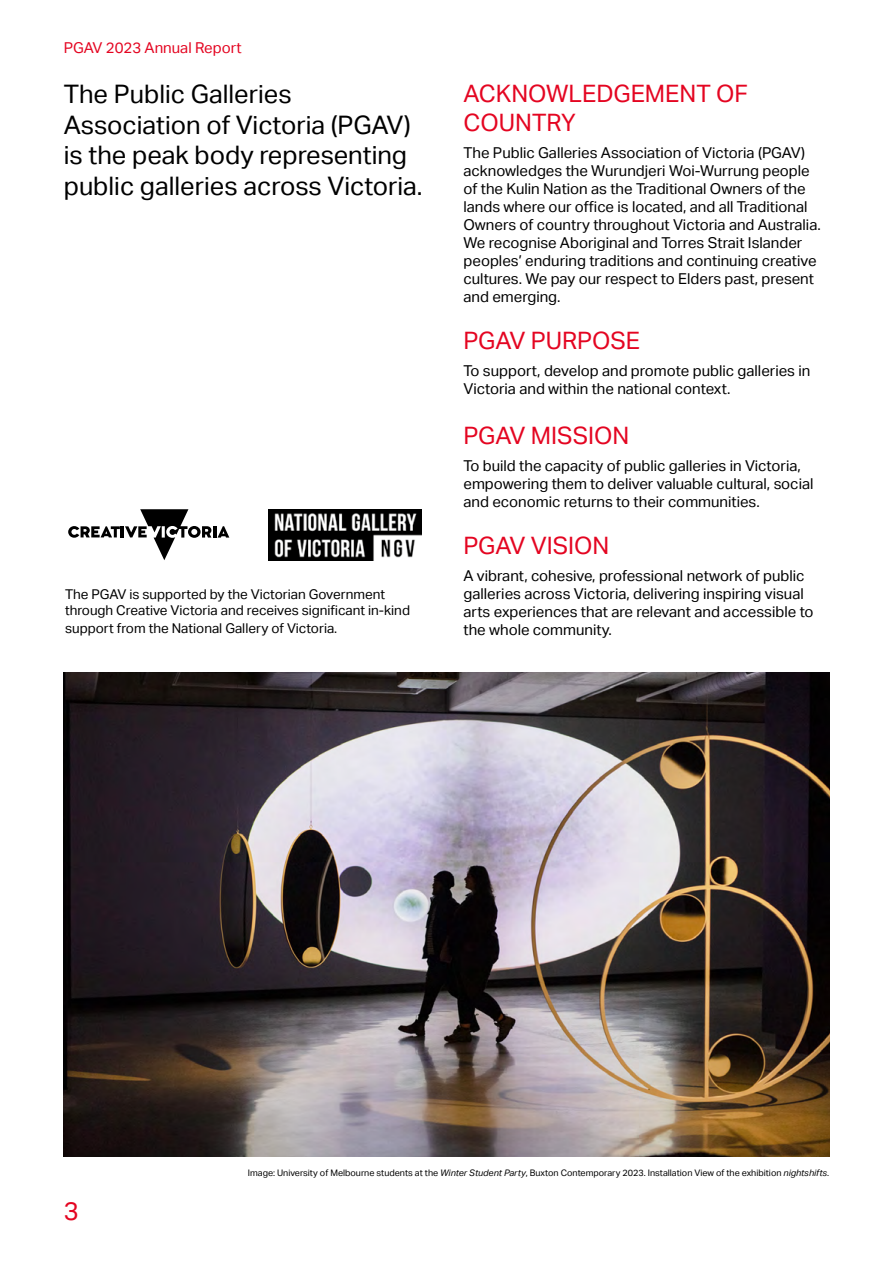
<style>
.page{position:relative;width:893px;height:1263px;background:#fff}
.page>*{position:absolute;margin:0;border:0;box-sizing:border-box;transform-origin:0 0}
.t1{font:25.5px/30.6px "Aktiv Grotesk";color:#000}
.t2{font:25.5px "Aktiv Grotesk";color:#e40521}
.t3{font:24px/28.8px "Aktiv Grotesk";color:#e40521}
.t4{font:15px/18px "Aktiv Grotesk";color:#000}
.t5{font:15px "Aktiv Grotesk";color:#e40521}
.t6{font:13.5px/16.2px "Aktiv Grotesk";color:#000}
.t7{font:9px "Aktiv Grotesk";color:#000}
.s1{font-style:italic}
</style>
<div class="page">
<svg style="left:68px;top:509px;width:161px;height:51px"></svg>
<img style="left:269px;top:509px;width:152px;height:51px">
<img style="left:64px;top:672px;width:765px;height:485px">
<p class="t5" style="left:64px;top:39px;width:179px">PGAV 2023 Annual Report</p>
<h1 class="t1" style="left:64px;top:79px;width:360px">The Public Galleries<br>Association of Victoria (PGAV) is the peak body representing public galleries across Victoria.</h1>
<h2 class="t3" style="left:463px;top:79px;width:286px">ACKNOWLEDGEMENT OF<br>COUNTRY</h2>
<p class="t4" style="left:463px;top:144px;width:359px">The Public Galleries Association of Victoria (PGAV) acknowledges the Wurundjeri Woi-Wurrung people of the Kulin Nation as the Traditional Owners of the lands where our office is located, and all Traditional Owners of country throughout Victoria and Australia.<br>We recognise Aboriginal and Torres Strait Islander peoples’ enduring traditions and continuing creative cultures. We pay our respect to Elders past, present and emerging.</p>
<h2 class="t3" style="left:463px;top:326px;width:178px">PGAV PURPOSE</h2>
<p class="t4" style="left:463px;top:362px;width:348px">To support, develop and promote public galleries in<br>Victoria and within the national context.</p>
<h2 class="t3" style="left:463px;top:421px;width:167px">PGAV MISSION</h2>
<p class="t4" style="left:463px;top:457px;width:351px">To build the capacity of public galleries in Victoria, empowering them to deliver valuable cultural, social and economic returns to their communities.</p>
<h2 class="t3" style="left:463px;top:531px;width:147px">PGAV VISION</h2>
<p class="t4" style="left:463px;top:567px;width:352px">A vibrant, cohesive, professional network of public galleries across Victoria, delivering inspiring visual arts experiences that are relevant and accessible to the whole community.</p>
<p class="t6" style="left:65px;top:586px;width:346px">The PGAV is supported by the Victorian Government through Creative Victoria and receives significant in-kind</p>
<p class="t6" style="left:65px;top:620px;width:274px">support from the National Gallery of Victoria.</p>
<h1 class="t2" style="left:64px;top:1197px;width:17px">3</h1>
<p class="t7" style="left:248px;top:1167px;width:583px">Image: University of Melbourne students at the <span class="s1">Winter Student Party</span>, Buxton Contemporary 2023. Installation View of the exhibition <span class="s1">nightshifts</span>.</p>
</div>
